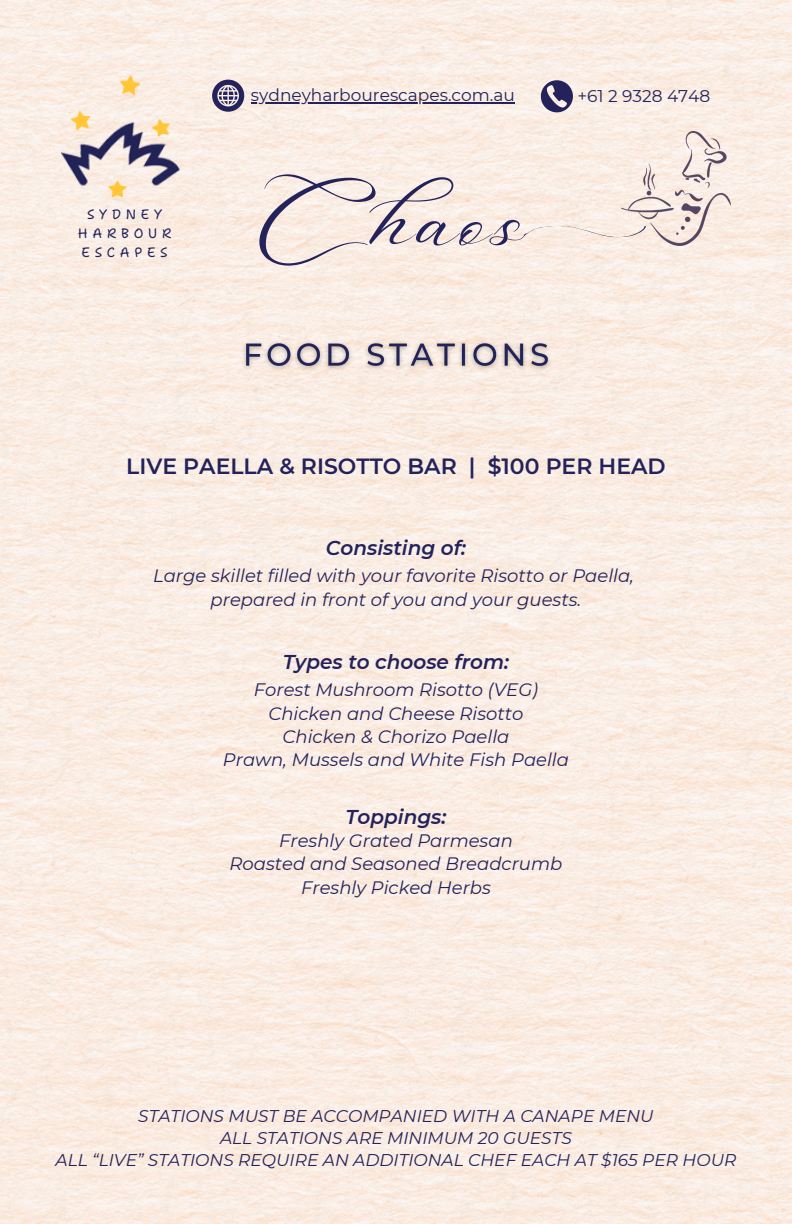
<style>
.page{position:relative;width:792px;height:1224px;background:#fff}
.page>*{position:absolute;margin:0;border:0;box-sizing:border-box;transform-origin:0 0}
.t1{font:55.6px "Aniyah";color:#23225a}
.t2{font:50.6px "Aniyah";color:#23225a}
.t3{font:600 22px "Montserrat";color:#23225a}
.t4{font:italic 600 20px "Montserrat";color:#23225a}
.t5{font:italic 18px/23.2px "Montserrat";color:#23225a;text-align:center}
.t6{font:italic 17px/21.8px "Montserrat";color:#23225a;text-align:center}
.t7{font:17px "Montserrat";color:#23225a}
.t8{font:13.6px/19px "Shantell Sans";letter-spacing:.345em;color:#23225a;text-align:center}
</style>
<div class="page">
<img style="left:0;top:0;width:792px;height:1224px">
<img style="left:238px;top:337px;width:318px;height:39px">
<img style="left:61px;top:64px;width:127px;height:146px">
<img style="left:621px;top:131px;width:110px;height:114px">
<svg style="left:523px;top:221px;width:123px;height:21px;background:#f6e9e1"></svg>
<hr style="left:251px;top:102px;width:264px;height:2px;background:#23225a">
<svg style="left:541px;top:80px;width:32px;height:32px"></svg>
<svg style="left:212px;top:80px;width:32px;height:32px"></svg>
<h3 class="t8" style="left:78px;top:205px;width:94px">SYDNEY<br>HARBOUR<br>ESCAPES</h3>
<p class="t7" style="left:251px;top:84px;width:265px">sydneyharbourescapes.com.au</p>
<p class="t7" style="left:577px;top:85px;width:134px">+61 2 9328 4748</p>
<p class="t1" style="left:258px;top:209px;width:110px">C</p>
<h1 class="t2" style="left:376px;top:202px;width:150px">haos</h1>
<p class="t3" style="left:126px;top:452px;width:541px">LIVE PAELLA &amp; RISOTTO BAR | $100 PER HEAD</p>
<p class="t4" style="left:326px;top:535px;width:141px">Consisting of:</p>
<p class="t5" style="left:153px;top:564px;width:482px">Large skillet filled with your favorite Risotto or Paella, prepared in front of you and your guests.</p>
<p class="t4" style="left:283px;top:649px;width:228px">Types to choose from:</p>
<p class="t5" style="left:223px;top:678px;width:348px">Forest Mushroom Risotto (VEG)<br>Chicken and Cheese Risotto<br>Chicken &amp; Chorizo Paella<br>Prawn, Mussels and White Fish Paella</p>
<h5 class="t4" style="left:346px;top:805px;width:102px">Toppings:</h5>
<h5 class="t5" style="left:230px;top:829px;width:334px">Freshly Grated Parmesan<br>Roasted and Seasoned Breadcrumb<br>Freshly Picked Herbs</h5>
<p class="t6" style="left:56px;top:1105px;width:682px">STATIONS MUST BE ACCOMPANIED WITH A CANAPE MENU<br>ALL STATIONS ARE MINIMUM 20 GUESTS<br>ALL “LIVE” STATIONS REQUIRE AN ADDITIONAL CHEF EACH AT $165 PER HOUR</p>
</div>
